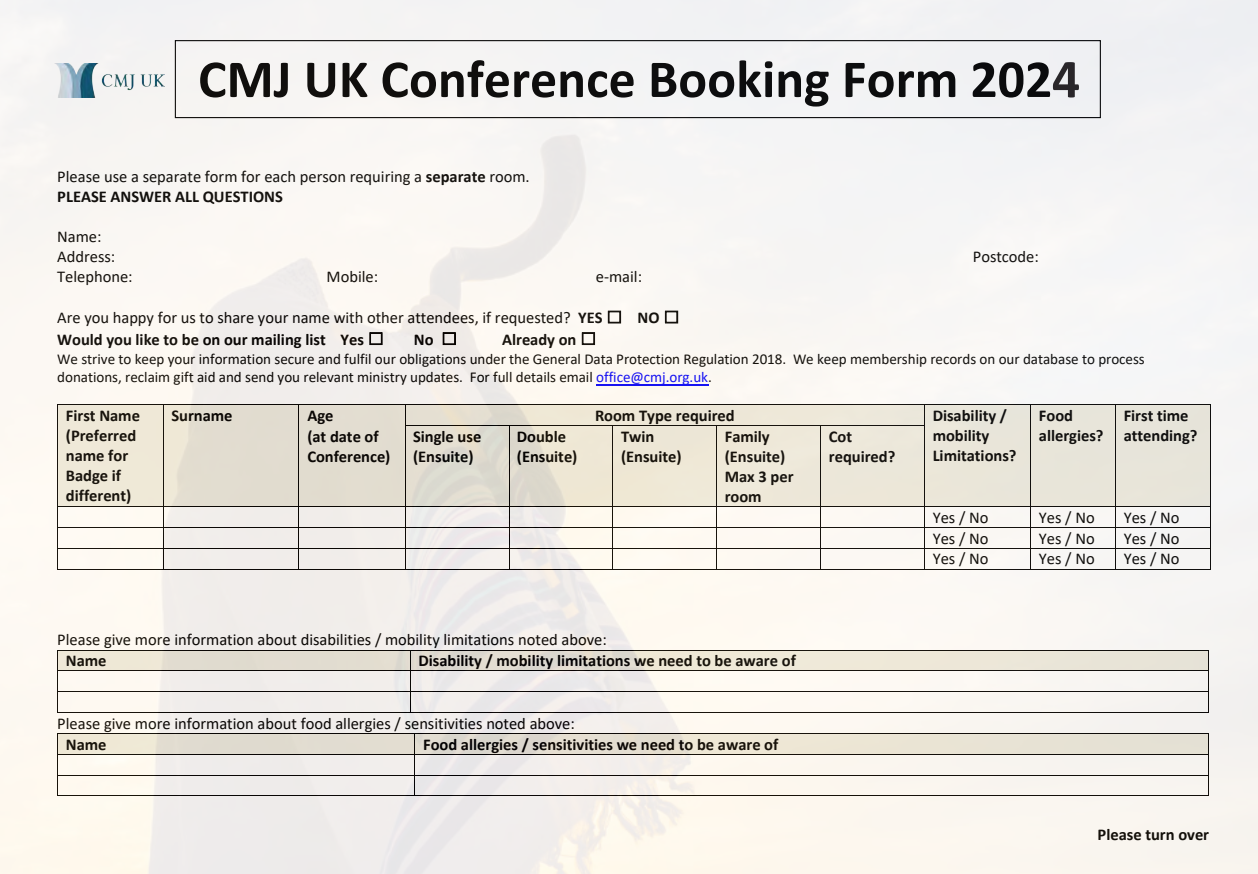
<style>
.page{position:relative;width:1258px;height:874px;background:#fff}
.page>*{position:absolute;margin:0;border:0;box-sizing:border-box;transform-origin:0 0}
.t1{font:700 55.5px "Calibri";color:#231f20}
.t2{font:700 53.85px "Calibri";color:#000}
.t3{font:16.5px/19.8px "Calibri";color:#000}
.t4{font:700 16.5px/20.1px "Calibri";color:#000}
.t5{font:15px/18.3px "Calibri";letter-spacing:-.005em;color:#000}
.s1{font-weight:700}
.s2{font-family:"MS Gothic";font-size:16.2px}
.s3{font-family:"MS Gothic";font-weight:400;font-size:16.2px}
.s4{color:#00f}
</style>
<div class="page">
<img style="left:0;top:0;width:1257px;height:874px">
<h2 class="t2" style="left:198px;top:41px;width:882px">CMJ UK Conference Booking Form 2023</h2>
<h1 class="t1" style="left:1051px;top:40px;width:30px">4</h1>
<p class="t3" style="left:57px;top:166px;width:474px">Please use a separate form for each person requiring a <span class="s1">separate</span> room.<br><span class="s1">PLEASE ANSWER ALL QUESTIONS</span></p>
<p class="t3" style="left:57px;top:226px;width:59px">Name:<br>Address:</p>
<p class="t3" style="left:972px;top:246px;width:67px">Postcode:</p>
<p class="t3" style="left:57px;top:267px;width:77px">Telephone:</p>
<p class="t3" style="left:326px;top:267px;width:53px">Mobile:</p>
<p class="t3" style="left:595px;top:267px;width:48px">e-mail:</p>
<p class="t3" style="left:57px;top:307px;width:624px;line-height:21.5px">Are you happy for us to share your name with other attendees, if requested? <span class="s1">YES</span> <span class="s2">☐</span> <span class="s1">NO</span> <span class="s2">☐<br></span><span class="s1">Would you like to be on our mailing list Yes</span> <span class="s2">☐</span></p>
<p class="t4" style="left:414px;top:329px;width:45px">No <span class="s3">☐</span></p>
<p class="t4" style="left:502px;top:329px;width:96px">Already on <span class="s3">☐</span></p>
<p class="t5" style="left:57px;top:349px;width:1088px">We strive to keep your information secure and fulfil our obligations under the General Data Protection Regulation 2018. We keep membership records on our database to process donations, reclaim gift aid and send you relevant ministry updates. For full details email <span class="s4">office@cmj.org.uk</span>.</p>
<p class="t4" style="left:66px;top:405px;width:76px">First Name (Preferred name for<br>Badge if different)</p>
<p class="t4" style="left:171px;top:405px;width:63px">Surname</p>
<p class="t4" style="left:307px;top:405px;width:28px">Age</p>
<p class="t4" style="left:595px;top:405px;width:141px">Room Type required</p>
<p class="t4" style="left:932px;top:405px;width:85px">Disability / mobility<br>Limitations?</p>
<p class="t4" style="left:1038px;top:405px;width:66px">Food allergies?</p>
<p class="t4" style="left:1123px;top:405px;width:66px">First time</p>
<p class="t4" style="left:413px;top:426px;width:70px">Single use</p>
<p class="t4" style="left:1123px;top:425px;width:75px">attending?</p>
<p class="t4" style="left:413px;top:446px;width:62px">(Ensuite)</p>
<p class="t4" style="left:516px;top:426px;width:62px">Double (Ensuite)</p>
<p class="t4" style="left:621px;top:426px;width:62px">Twin (Ensuite)</p>
<p class="t4" style="left:724px;top:426px;width:70px">Family (Ensuite)<br>Max 3 per room</p>
<p class="t4" style="left:828px;top:426px;width:68px">Cot required?</p>
<p class="t4" style="left:307px;top:426px;width:85px">(at date of<br>Conference)</p>
<p class="t3" style="left:57px;top:630px;width:551px">Please give more information about disabilities / mobility limitations noted above:</p>
<p class="t4" style="left:66px;top:650px;width:42px">Name</p>
<p class="t4" style="left:418px;top:650px;width:379px">Disability / mobility limitations we need to be aware of</p>
<p class="t3" style="left:57px;top:713px;width:519px">Please give more information about food allergies / sensitivities noted above:</p>
<p class="t4" style="left:66px;top:734px;width:42px">Name</p>
<p class="t4" style="left:423px;top:734px;width:356px">Food allergies / sensitivities we need to be aware of</p>
<p class="t3" style="left:932px;top:507px;width:57px">Yes / No</p>
<p class="t3" style="left:1038px;top:507px;width:57px">Yes / No</p>
<p class="t3" style="left:1123px;top:507px;width:57px">Yes / No</p>
<p class="t3" style="left:932px;top:528px;width:57px">Yes / No</p>
<p class="t3" style="left:1038px;top:528px;width:57px">Yes / No</p>
<p class="t3" style="left:1123px;top:528px;width:57px">Yes / No</p>
<p class="t3" style="left:932px;top:549px;width:57px">Yes / No</p>
<p class="t3" style="left:1038px;top:549px;width:57px">Yes / No</p>
<p class="t3" style="left:1123px;top:549px;width:57px">Yes / No</p>
<p class="t4" style="left:1097px;top:824px;width:113px">Please turn over</p>
</div>
